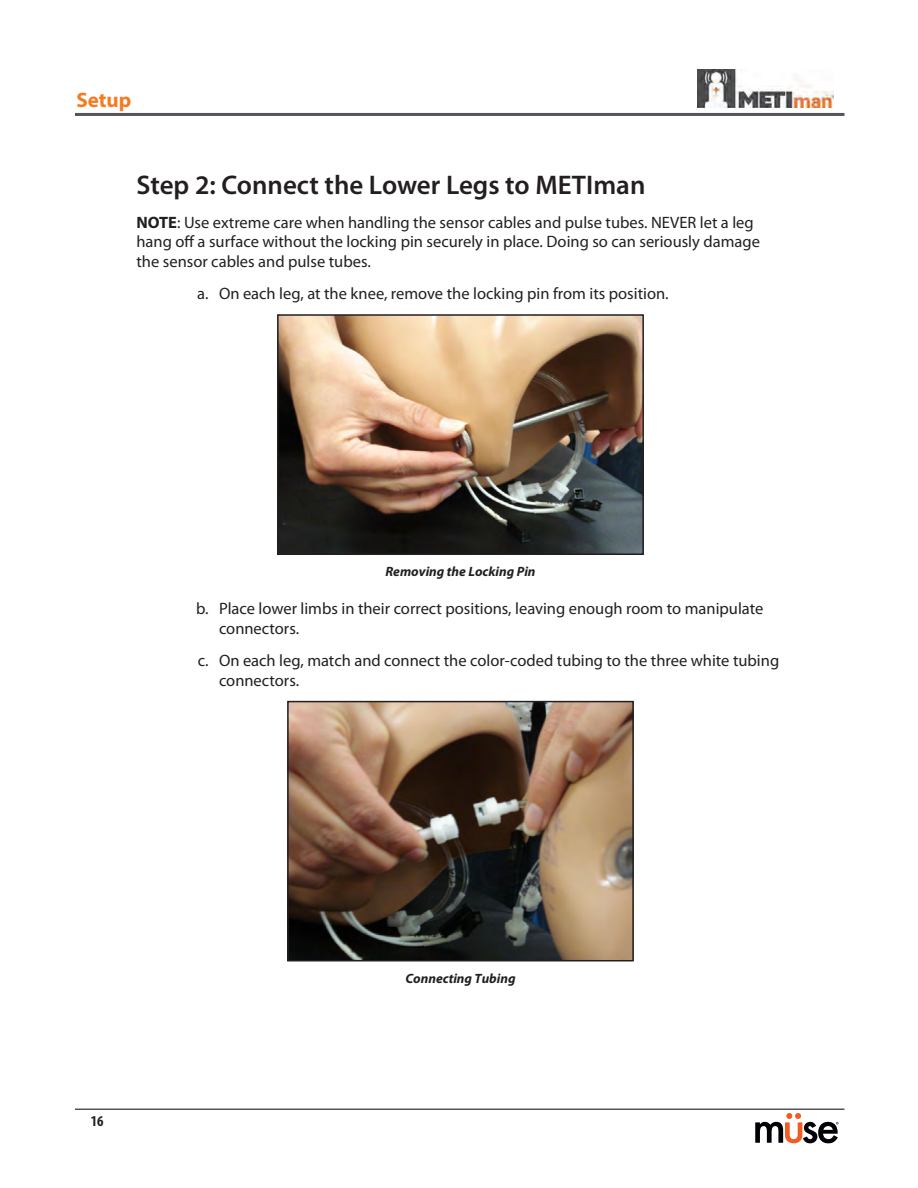
<style>
.page{position:relative;width:918px;height:1188px;background:#fff}
.page>*{position:absolute;margin:0;border:0;box-sizing:border-box;transform-origin:0 0}
.Heading_2{font:600 27px "Myriad Pro";color:#231f20}
.t1{font:700 21px "Myriad Pro";color:#f47b21}
.alpha_list{font:16.5px/19.8px "Myriad Pro";color:#231f20}
.t2{font:700 condensed 15px "Myriad Pro";color:#231f20}
.Picture_Caption{font:italic 700 13.5px "Myriad Pro";color:#231f20}
.s1{font-weight:700}
</style>
<div class="page">
<hr style="left:75px;top:113px;width:769px;height:3px;background:#52555b">
<hr style="left:75px;top:1108px;width:769px;height:2px;background:#52555b">
<img style="left:698px;top:69px;width:136px;height:39px">
<svg style="left:755px;top:1113px;width:84px;height:30px"></svg>
<img style="left:280px;top:317px;width:361px;height:235px">
<div style="left:277px;top:314px;width:367px;height:241px;border:2px solid #231f20"></div>
<img style="left:290px;top:704px;width:341px;height:254px">
<div style="left:287px;top:701px;width:347px;height:260px;border:2px solid #231f20"></div>
<p class="t1" style="left:76px;top:86px;width:56px">Setup</p>
<p class="Heading_2" style="left:136px;top:168px;width:510px">Step 2: Connect the Lower Legs to METIman</p>
<p class="alpha_list" style="left:136px;top:212px;width:625px"><span class="s1">NOTE</span>: Use extreme care when handling the sensor cables and pulse tubes. NEVER let a leg hang off a surface without the locking pin securely in place. Doing so can seriously damage the sensor cables and pulse tubes.</p>
<p class="alpha_list" style="left:197px;top:283px;width:473px">a. On each leg, at the knee, remove the locking pin from its position.</p>
<p class="Picture_Caption" style="left:385px;top:563px;width:152px">Removing the Locking Pin</p>
<p class="alpha_list" style="left:219px;top:598px;width:546px;text-indent:-23px">b. Place lower limbs in their correct positions, leaving enough room to manipulate connectors.</p>
<p class="alpha_list" style="left:219px;top:650px;width:562px;text-indent:-21px">c. On each leg, match and connect the color-coded tubing to the three white tubing connectors.</p>
<p class="t2" style="left:91px;top:1112px;width:14px">16</p>
<p class="Picture_Caption" style="left:405px;top:969px;width:112px">Connecting Tubing</p>
</div>
